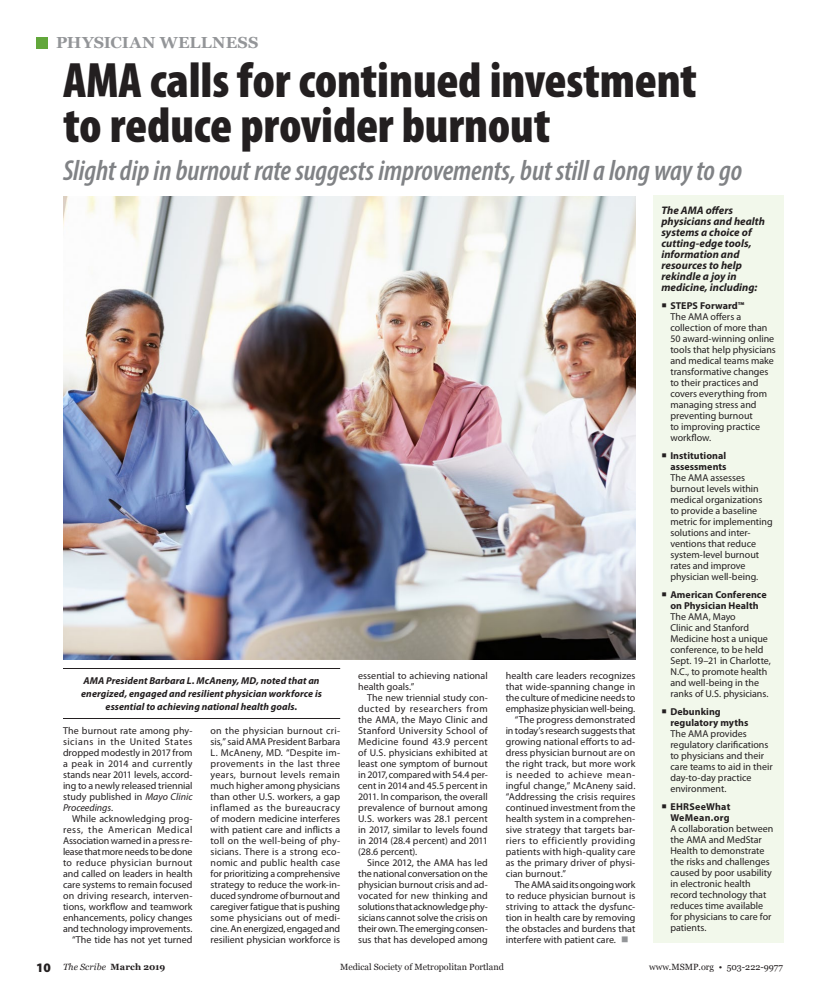
<style>
.page{position:relative;width:819px;height:1008px;background:#fff}
.page>*{position:absolute;margin:0;border:0;box-sizing:border-box;transform-origin:0 0}
.Header-43_41{font:900 condensed 50px/45px "Myriad Pro";letter-spacing:-.005em;color:#231f20}
.Subhead_26_gray_it{font:italic 600 condensed 29px "Myriad Pro";letter-spacing:-.005em;color:#808285}
.Page_Header{font:700 16px "Georgia";letter-spacing:.01em;color:#939598}
.BodyText{font:italic 700 11px/11px "Myriad Pro";letter-spacing:.005em;color:#231f20}
.BodyText-2{font:10px/11px "Myriad Pro";color:#231f20;text-align:justify}
.BodyText--NoIndent{font:10px/11px "Myriad Pro";color:#231f20;text-align:justify}
.BodyText-3{font:italic 700 10px/13px "Myriad Pro";letter-spacing:.005em;color:#231f20;text-align:center}
.t1{font:9px "Georgia";color:#231f20}
.t2{font:italic 9px "Georgia";letter-spacing:.01em;color:#231f20}
.s1{font-weight:700}
.s2{color:#939598}
.s3{font-style:italic}
.s4{font-family:"Myriad Pro";font-weight:900;font-style:normal;font-size:13px}
.s5{font-weight:700;font-style:normal}
</style>
<div class="page">
<div style="left:36px;top:37px;width:11px;height:11px;background:#62a73b"></div>
<div style="left:653px;top:195px;width:131px;height:748px;background:#f2f8eb"></div>
<hr style="left:63px;top:668px;width:277px;height:1px;background:#231f20">
<hr style="left:63px;top:718px;width:277px;height:1px;background:#231f20">
<img style="left:63px;top:196px;width:572px;height:463px">
<p class="Page_Header" style="left:56px;top:31px;width:204px">PHYSICIAN WELLNESS</p>
<p class="Header-43_41" style="left:63px;top:58px;width:636px">AMA calls for continued investment to reduce provider burnout</p>
<p class="Subhead_26_gray_it" style="left:63px;top:152px;width:681px">Slight dip in burnout rate suggests improvements, but still a long way to go</p>
<p class="BodyText" style="left:661px;top:204px;width:105px">The AMA offers physicians and health systems a choice of cutting-edge tools, information and resources to help rekindle a joy in medicine, including:</p>
<p class="BodyText-2" style="left:670px;top:300px;width:107px;text-align:left"><span class="s1">STEPS Forward™<br></span>The AMA offers a collection of more than<br>50 award‐winning online tools that help physicians and medical teams make transformative changes to their practices and covers everything from managing stress and preventing burnout<br>to improving practice workflow.</p>
<p class="BodyText-2" style="left:670px;top:450px;width:104px;text-align:left"><span class="s1">Institutional assessments<br></span>The AMA assesses burnout levels within medical organizations to provide a baseline metric for implementing solutions and inter&shy;ventions that reduce system-level burnout rates and improve physician well-being.</p>
<p class="BodyText-2" style="left:670px;top:589px;width:102px;text-align:left"><span class="s1">American Conference on Physician Health<br></span>The AMA, Mayo<br>Clinic and Stanford<br>Medicine host a unique conference, to be held<br>Sept. 19–21 in Charlotte,<br>N.C., to promote health and well-being in the ranks of U.S. physicians.</p>
<p class="BodyText-2" style="left:670px;top:706px;width:104px;text-align:left"><span class="s1">Debunking<br>regulatory myths<br></span>The AMA provides regulatory clarifications to physicians and their care teams to aid in their day-to-day practice environment.</p>
<p class="BodyText-2" style="left:670px;top:801px;width:105px;text-align:left"><span class="s1">EHRSeeWhat<br>WeMean.org<br></span>A collaboration between the AMA and MedStar<br>Health to demonstrate the risks and challenges caused by poor usability in electronic health record technology that reduces time available for physicians to care for patients.</p>
<p class="BodyText-2" style="left:358px;top:670px;width:131px">essential to achieving national health goals.”</p>
<p class="BodyText-2" style="left:358px;top:692px;width:131px;text-indent:9px">The new triennial study con&shy;ducted by researchers from the AMA, the Mayo Clinic and Stanford University School of Medicine found 43.9 percent of U.S. physicians exhibited at least one symptom of burnout in 2017, compared with 54.4 per&shy;cent in 2014 and 45.5 percent in 2011. In comparison, the overall prevalence of burnout among U.S. workers was 28.1 percent in 2017, similar to levels found in 2014 (28.4 percent) and 2011 (28.6 percent).</p>
<p class="BodyText-2" style="left:358px;top:857px;width:131px;text-indent:9px">Since 2012, the AMA has led the national conversation on the physician burnout crisis and ad&shy;vocated for new thinking and solutions that acknowledge phy&shy;sicians cannot solve the crisis on their own. The emerging consen&shy;sus that has developed among</p>
<p class="BodyText-2" style="left:506px;top:670px;width:131px">health care leaders recognizes that wide-spanning change in the culture of medicine needs to emphasize physician well-being.</p>
<p class="BodyText-2" style="left:506px;top:714px;width:131px;text-indent:9px">“The progress demonstrated in today’s research suggests that growing national efforts to ad&shy;dress physician burnout are on the right track, but more work is needed to achieve mean&shy;ingful change,” McAneny said. “Addressing the crisis requires continued investment from the health system in a comprehen&shy;sive strategy that targets bar&shy;riers to efficiently providing patients with high-quality care as the primary driver of physi&shy;cian burnout.”</p>
<p class="BodyText-2" style="left:506px;top:879px;width:131px;text-indent:9px">The AMA said its ongoing work to reduce physician burnout is striving to attack the dysfunc&shy;tion in health care by removing the obstacles and burdens that interfere with patient care. <span class="s2">■</span></p>
<p class="BodyText-3" style="left:81px;top:674px;width:242px">AMA President Barbara L. McAneny, MD, noted that an energized, engaged and resilient physician workforce is essential to achieving national health goals.</p>
<p class="BodyText--NoIndent" style="left:63px;top:725px;width:131px">The burnout rate among phy&shy;sicians in the United States dropped modestly in 2017 from a peak in 2014 and currently stands near 2011 levels, accord&shy;ing to a newly released triennial study published in <span class="s3">Mayo Clinic Proceedings</span>.</p>
<p class="BodyText-2" style="left:63px;top:813px;width:131px;text-indent:9px">While acknowledging prog&shy;ress, the American Medical Association warned in a press re&shy;lease that more needs to be done to reduce physician burnout and called on leaders in health care systems to remain focused on driving research, interven&shy;tions, workflow and teamwork enhancements, policy changes and technology improvements.</p>
<p class="BodyText-2" style="left:72px;top:934px;width:122px">“The tide has not yet turned</p>
<p class="BodyText-2" style="left:211px;top:725px;width:131px">on the physician burnout cri&shy;sis,” said AMA President Barbara L. McAneny, MD. “Despite im&shy;provements in the last three years, burnout levels remain much higher among physicians than other U.S. workers, a gap inflamed as the bureaucracy of modern medicine interferes with patient care and inflicts a toll on the well-being of phy&shy;sicians. There is a strong eco&shy;nomic and public health case for prioritizing a comprehensive strategy to reduce the work-in&shy;duced syndrome of burnout and caregiver fatigue that is pushing some physicians out of medi&shy;cine. An energized, engaged and resilient physician workforce is</p>
<p class="t2" style="left:36px;top:961px;width:131px"><span class="s4">10</span> The Scribe <span class="s5">March 2019</span></p>
<p class="t1" style="left:340px;top:961px;width:165px">Medical Society of Metropolitan Portland</p>
<p class="t1" style="left:649px;top:961px;width:135px">www.MSMP.org • 503-222-9977</p>
</div>
